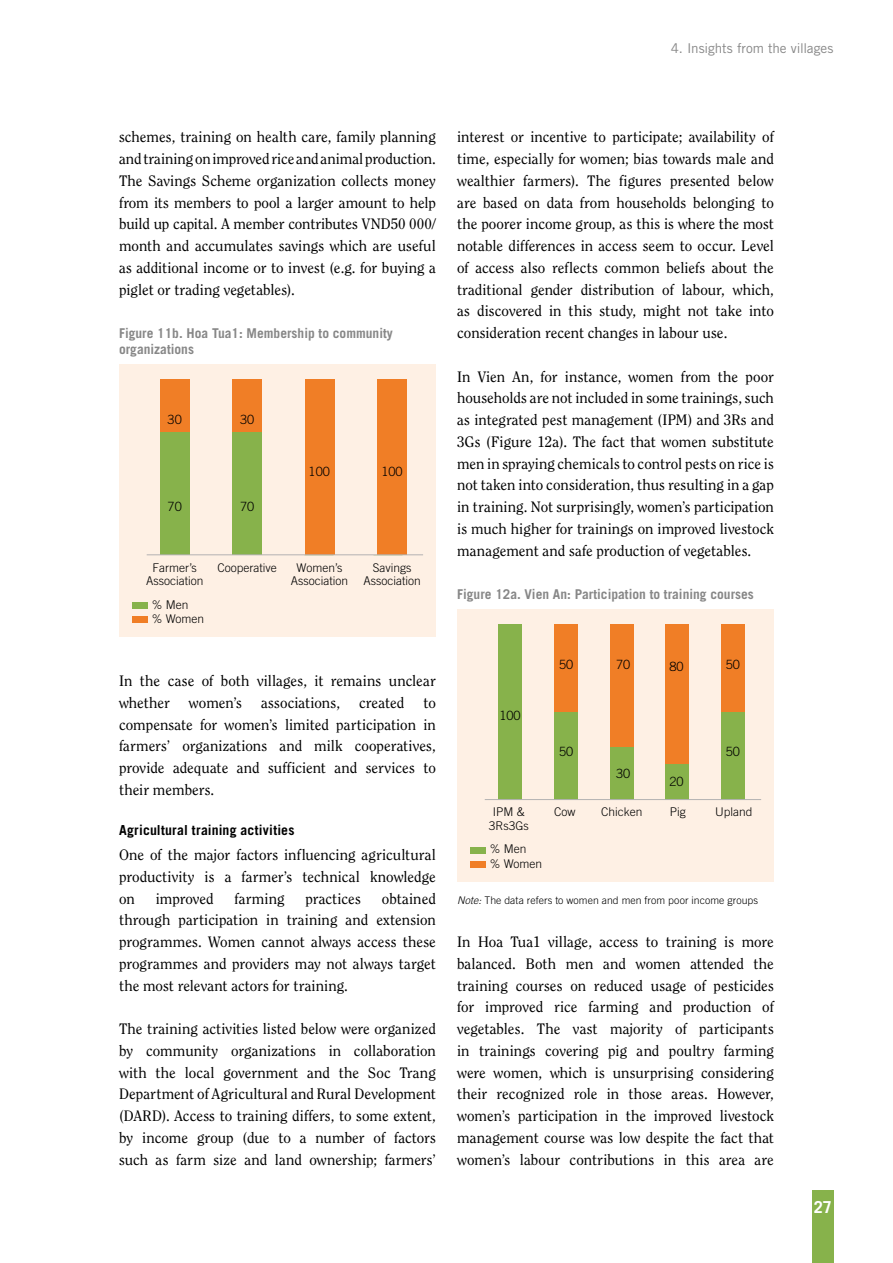
<style>
.page{position:relative;width:893px;height:1263px;background:#fff}
.page>*{position:absolute;margin:0;border:0;box-sizing:border-box;transform-origin:0 0}
.t1{font:700 16.5px "Trade Gothic";color:#fff}
.t2{font:15px/21.8px "Clearface";color:#000;text-align:justify}
.t3{font:700 13.8px "Trade Gothic";letter-spacing:.015em;color:#000}
.t4{font:700 13.5px/16.2px "Trade Gothic";color:#878787}
.t5{font:13.5px "Trade Gothic";letter-spacing:-.005em;color:#878787}
.t6{font:300 12.75px "Trade Gothic";color:#000}
.t7{font:300 12px/13.5px "Trade Gothic";color:#000;text-align:center}
.t8{font:300 10.5px "Trade Gothic";letter-spacing:.01em;color:#000}
.s1{font-style:italic}
</style>
<div class="page">
<div style="left:812px;top:1191px;width:21px;height:72px;background:#87b24b"></div>
<div style="left:119px;top:365px;width:317px;height:272px;background:#fef0e4"></div>
<div style="left:132px;top:602px;width:16px;height:7px;background:#87b24b"></div>
<div style="left:132px;top:616px;width:16px;height:7px;background:#f07e26"></div>
<div style="left:305px;top:379px;width:29px;height:176px;background:#f07e26"></div>
<div style="left:377px;top:379px;width:30px;height:176px;background:#f07e26"></div>
<div style="left:160px;top:379px;width:29px;height:53px;background:#f07e26"></div>
<div style="left:160px;top:432px;width:29px;height:123px;background:#87b24b"></div>
<div style="left:233px;top:379px;width:29px;height:53px;background:#f07e26"></div>
<div style="left:233px;top:432px;width:29px;height:123px;background:#87b24b"></div>
<hr style="left:147px;top:554px;width:276px;height:1px;background:#b3b2b2">
<div style="left:457px;top:609px;width:317px;height:273px;background:#fef0e4"></div>
<div style="left:498px;top:624px;width:24px;height:175px;background:#87b24b"></div>
<div style="left:554px;top:624px;width:24px;height:88px;background:#f07e26"></div>
<div style="left:554px;top:712px;width:24px;height:87px;background:#87b24b"></div>
<div style="left:610px;top:624px;width:23px;height:123px;background:#f07e26"></div>
<div style="left:610px;top:747px;width:23px;height:52px;background:#87b24b"></div>
<div style="left:665px;top:624px;width:24px;height:140px;background:#f07e26"></div>
<div style="left:665px;top:764px;width:24px;height:35px;background:#87b24b"></div>
<div style="left:721px;top:624px;width:24px;height:88px;background:#f07e26"></div>
<div style="left:721px;top:712px;width:24px;height:87px;background:#87b24b"></div>
<hr style="left:485px;top:799px;width:276px;height:1px;background:#b3b2b2">
<div style="left:470px;top:847px;width:16px;height:6px;background:#87b24b"></div>
<div style="left:470px;top:861px;width:16px;height:7px;background:#f07e26"></div>
<p class="t5" style="left:671px;top:40px;width:164px">4. Insights from the villages</p>
<p class="t2" style="left:119px;top:126px;width:318px">schemes, training on health care, family planning and training on improved rice and animal production.<br>The Savings Scheme organization collects money from its members to pool a larger amount to help build up capital. A member contributes VND50 000/ month and accumulates savings which are useful as additional income or to invest (e.g. for buying a piglet or trading vegetables).</p>
<p class="t4" style="left:119px;top:325px;width:275px">Figure 11b. Hoa Tua1: Membership to community organizations</p>
<p class="t6" style="left:168px;top:412px;width:16px">30</p>
<p class="t6" style="left:168px;top:499px;width:16px">70</p>
<p class="t6" style="left:240px;top:412px;width:16px">30</p>
<p class="t6" style="left:240px;top:499px;width:16px">70</p>
<p class="t6" style="left:309px;top:463px;width:23px">100</p>
<p class="t6" style="left:381px;top:463px;width:23px">100</p>
<p class="t7" style="left:146px;top:560px;width:59px">Farmer’s<br>Association</p>
<p class="t7" style="left:218px;top:560px;width:61px">Cooperative</p>
<p class="t7" style="left:291px;top:560px;width:59px">Women’s<br>Association</p>
<p class="t7" style="left:363px;top:560px;width:59px">Savings<br>Association</p>
<p class="t7" style="left:152px;top:597px;width:54px;line-height:14.2px;text-align:left">% Men<br>% Women</p>
<p class="t2" style="left:119px;top:670px;width:318px">In the case of both villages, it remains unclear whether</p>
<p class="t2" style="left:189px;top:691px;width:55px">women’s</p>
<p class="t2" style="left:261px;top:691px;width:80px">associations,</p>
<p class="t2" style="left:359px;top:691px;width:47px">created</p>
<p class="t2" style="left:119px;top:691px;width:318px;text-indent:304px">to compensate for women’s limited participation in farmers’ organizations and milk cooperatives, provide adequate and sufficient and services to their members.</p>
<p class="t3" style="left:119px;top:822px;width:177px">Agricultural training activities</p>
<p class="t2" style="left:119px;top:844px;width:318px">One of the major factors influencing agricultural productivity is a farmer’s technical knowledge on</p>
<p class="t2" style="left:119px;top:887px;width:318px;text-indent:263px">obtained through participation in training and extension programmes. Women cannot always access these programmes and providers may not always target the most relevant actors for training.</p>
<p class="t2" style="left:119px;top:1018px;width:318px">The training activities listed below were organized by community organizations in collaboration with the local government and the Soc Trang Department of Agricultural and Rural Development (DARD). Access to training differs, to some extent, by income group (due to a number of factors such as farm size and land ownership; farmers’</p>
<p class="t2" style="left:156px;top:887px;width:60px">improved</p>
<p class="t2" style="left:235px;top:887px;width:51px">farming</p>
<p class="t2" style="left:305px;top:887px;width:57px">practices</p>
<p class="t2" style="left:457px;top:126px;width:318px">interest or incentive to participate; availability of time, especially for women; bias towards male and wealthier farmers). The figures presented below are based on data from households belonging to the poorer income group, as this is where the most notable differences in access seem to occur. Level of access also reflects common beliefs about the traditional gender distribution of labour, which, as discovered in this study, might not take into consideration recent changes in labour use.</p>
<p class="t2" style="left:457px;top:365px;width:318px">In Vien An, for instance, women from the poor households are not included in some trainings, such as integrated pest management (IPM) and 3Rs and 3Gs (Figure 12a). The fact that women substitute men in spraying chemicals to control pests on rice is not taken into consideration, thus resulting in a gap in training. Not surprisingly, women’s participation is much higher for trainings on improved livestock management and safe production of vegetables.</p>
<p class="t4" style="left:457px;top:586px;width:298px">Figure 12a. Vien An: Participation to training courses</p>
<p class="t6" style="left:499px;top:708px;width:23px">100</p>
<p class="t6" style="left:559px;top:657px;width:16px">50</p>
<p class="t6" style="left:559px;top:744px;width:16px">50</p>
<p class="t7" style="left:489px;top:805px;width:42px">IPM &amp;<br>3Rs3Gs</p>
<p class="t7" style="left:554px;top:805px;width:23px">Cow</p>
<p class="t7" style="left:490px;top:842px;width:54px;line-height:14.2px;text-align:left">% Men<br>% Women</p>
<p class="t6" style="left:616px;top:657px;width:16px">70</p>
<p class="t6" style="left:616px;top:766px;width:16px">30</p>
<p class="t7" style="left:601px;top:805px;width:43px">Chicken</p>
<p class="t6" style="left:669px;top:659px;width:16px">80</p>
<p class="t6" style="left:669px;top:774px;width:16px">20</p>
<p class="t6" style="left:726px;top:657px;width:16px">50</p>
<p class="t6" style="left:726px;top:744px;width:16px">50</p>
<p class="t7" style="left:670px;top:805px;width:17px">Pig</p>
<p class="t7" style="left:715px;top:805px;width:39px">Upland</p>
<p class="t8" style="left:457px;top:894px;width:302px"><span class="s1">Note:</span> The data refers to women and men from poor income groups</p>
<p class="t2" style="left:457px;top:931px;width:318px">In Hoa Tua1 village, access to training is more balanced. Both men and women attended the training courses on reduced usage of pesticides for improved rice farming and production of vegetables. The vast majority of participants in trainings covering pig and poultry farming were women, which is unsurprising considering their recognized role in those areas. However, women’s participation in the improved livestock management course was low despite the fact that women’s labour contributions in this area are</p>
<p class="t1" style="left:814px;top:1197px;width:20px">27</p>
</div>
